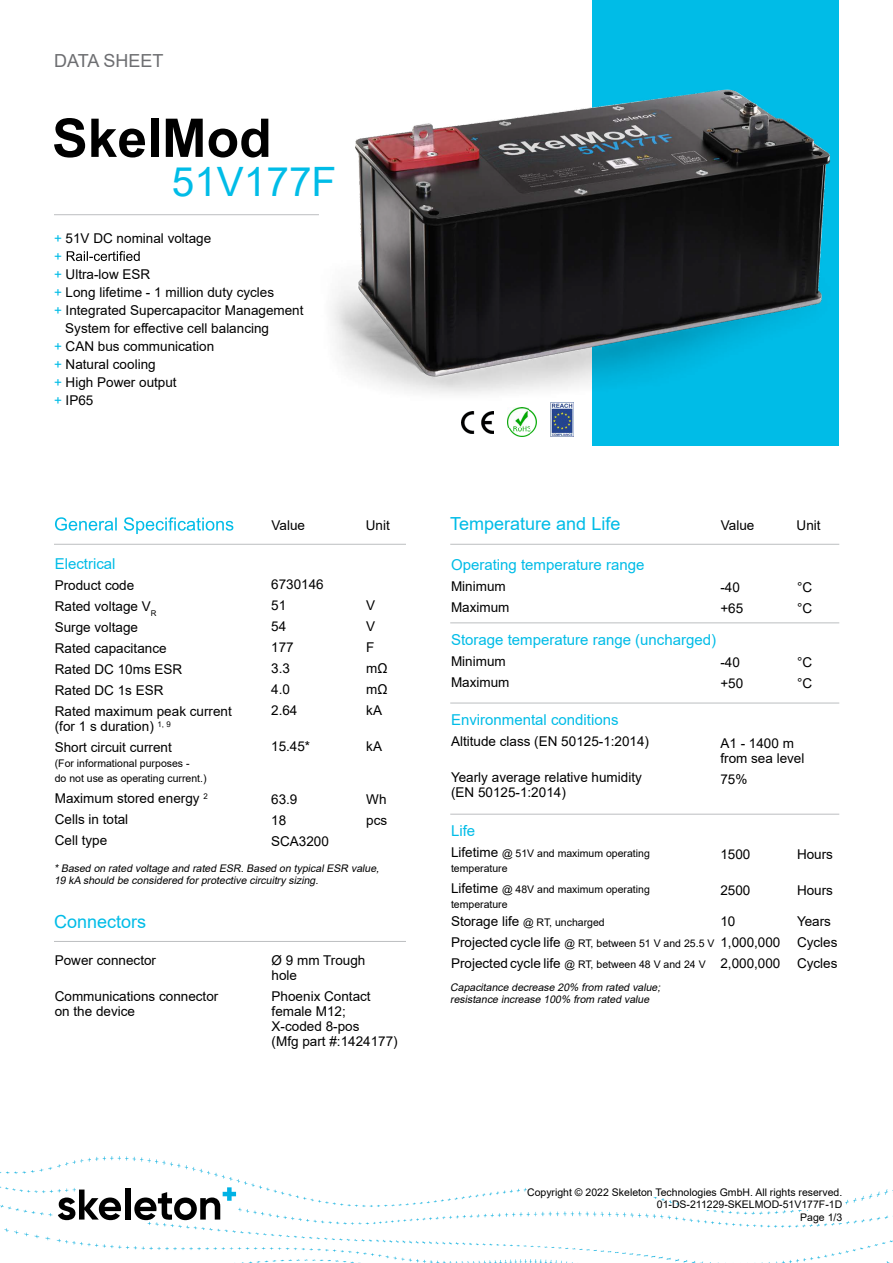
<style>
.page{position:relative;width:893px;height:1263px;background:#fff}
.page>*{position:absolute;margin:0;border:0;box-sizing:border-box;transform-origin:0 0}
.t1{font:700 53.4px "Arial";color:#000}
.t2{font:40.5px "Arial";color:#00bce7}
.t3{font:18px "Arial";color:#00bce7}
.t4{font:18px "Arial";color:#6d6e71}
.t5{font:15px "Arial";color:#00bce7}
.t6{font:13.5px/21px "Arial";color:#000}
.t7{font:13.5px "Arial";color:#00bce7}
.t8{font:10.5px/15px "Arial";color:#000}
.t9{font:italic 10.5px/12px "Arial";color:#000}
.s1{color:#00bce7}
.s2{font-size:13.5px}
</style>
<div class="page">
<img style="left:206px;top:6px;width:633px;height:440px">
<svg style="left:67px;top:251px;width:73px;height:10px"></svg>
<svg style="left:55px;top:517px;width:178px;height:17px"></svg>
<hr style="left:54px;top:544px;width:352px;height:1px;background:#bcbec0">
<hr style="left:450px;top:544px;width:389px;height:1px;background:#bcbec0">
<hr style="left:450px;top:623px;width:389px;height:1px;background:#bcbec0">
<hr style="left:450px;top:703px;width:389px;height:1px;background:#bcbec0">
<hr style="left:54px;top:214px;width:265px;height:1px;background:#bcbec0">
<hr style="left:450px;top:814px;width:389px;height:1px;background:#bcbec0">
<img style="left:462px;top:411px;width:31px;height:22px">
<img style="left:551px;top:402px;width:22px;height:34px">
<hr style="left:54px;top:941px;width:352px;height:1px;background:#bcbec0">
<img style="left:508px;top:408px;width:28px;height:28px">
<img style="left:0;top:1156px;width:893px;height:107px">
<svg style="left:49px;top:1182px;width:190px;height:44px"></svg>
<div style="left:527px;top:1181px;width:315px;height:16px;background:#fff"></div>
<div style="left:681px;top:1201px;width:161px;height:9px;background:#fff"></div>
<div style="left:800px;top:1214px;width:42px;height:9px;background:#fff"></div>
<h3 class="t4" style="left:54px;top:48px;width:111px">DATA SHEET</h3>
<h1 class="t1" style="left:52px;top:100px;width:221px">SkelMod</h1>
<h2 class="t2" style="left:172px;top:154px;width:166px">51V177F</h2>
<p class="t6" style="left:54px;top:228px;width:159px"><span class="s1">+</span> 51V DC nominal voltage</p>
<p class="t7" style="left:54px;top:247px;width:9px">+</p>
<p class="t6" style="left:54px;top:264px;width:98px"><span class="s1">+</span> Ultra-low ESR</p>
<p class="t6" style="left:54px;top:282px;width:222px"><span class="s1">+</span> Long lifetime - 1 million duty cycles</p>
<p class="t6" style="left:54px;top:300px;width:251px"><span class="s1">+</span> Integrated Supercapacitor Management</p>
<p class="t6" style="left:65px;top:318px;width:205px">System for effective cell balancing</p>
<p class="t6" style="left:54px;top:336px;width:162px"><span class="s1">+</span> CAN bus communication</p>
<p class="t6" style="left:54px;top:354px;width:103px"><span class="s1">+</span> Natural cooling</p>
<p class="t6" style="left:54px;top:372px;width:124px"><span class="s1">+</span> High Power output</p>
<p class="t6" style="left:54px;top:390px;width:41px"><span class="s1">+</span> IP65</p>
<p class="t6" style="left:272px;top:515px;width:35px">Value</p>
<p class="t6" style="left:366px;top:515px;width:26px">Unit</p>
<h3 class="t3" style="left:450px;top:512px;width:172px">Temperature and Life</h3>
<p class="t6" style="left:721px;top:515px;width:35px">Value</p>
<p class="t6" style="left:797px;top:515px;width:26px">Unit</p>
<p class="t5" style="left:55px;top:553px;width:62px">Electrical</p>
<p class="t6" style="left:55px;top:575px;width:179px">Product code<br>Rated voltage V<sub>R<br></sub>Surge voltage<br>Rated capacitance<br>Rated DC 10ms ESR<br>Rated DC 1s ESR<br>Rated maximum peak current</p>
<p class="t6" style="left:55px;top:716px;width:119px">(for 1 s duration) <sup>1,</sup> <sup>9<br></sup>Short circuit current</p>
<p class="t8" style="left:55px;top:756px;width:153px">(For informational purposes -<br>do not use as operating current.)</p>
<p class="t6" style="left:55px;top:788px;width:154px">Maximum stored energy <sup>2<br></sup>Cells in total<br>Cell type</p>
<p class="t6" style="left:271px;top:574px;width:54px">6730146<br>51<br>54<br>177<br>3.3<br>4.0<br>2.64</p>
<p class="t6" style="left:271px;top:736px;width:41px">15.45*</p>
<p class="t6" style="left:271px;top:788px;width:59px">63.9<br>18<br>SCA3200</p>
<p class="t6" style="left:366px;top:595px;width:23px">V<br>V<br>F mΩ mΩ kA</p>
<p class="t6" style="left:366px;top:736px;width:17px">kA</p>
<p class="t6" style="left:366px;top:788px;width:23px">Wh pcs</p>
<p class="t9" style="left:54px;top:863px;width:329px">*Based on rated voltage and rated ESR.Based on typicalESR value,<br>19 kA should be considered forprotective circuitry sizing.</p>
<h3 class="t3" style="left:54px;top:909px;width:94px">Connectors</h3>
<p class="t6" style="left:55px;top:950px;width:103px">Power connector</p>
<p class="t6" style="left:55px;top:989px;width:165px;line-height:15px">Communications connector on the device</p>
<p class="t6" style="left:272px;top:953px;width:95px;line-height:15px">Ø 9 mm Trough hole</p>
<p class="t6" style="left:272px;top:989px;width:128px;line-height:15px">Phoenix Contact female M12;<br>X-coded 8-pos<br>(Mfg part #:1424177)</p>
<p class="t5" style="left:451px;top:554px;width:195px">Operating temperature range</p>
<p class="t6" style="left:451px;top:575px;width:60px">Minimum<br>Maximum</p>
<p class="t5" style="left:451px;top:629px;width:266px">Storage temperature range (uncharged)</p>
<p class="t6" style="left:451px;top:651px;width:60px">Minimum<br>Maximum</p>
<p class="t5" style="left:451px;top:710px;width:169px">Environmental conditions</p>
<p class="t6" style="left:451px;top:731px;width:200px">Altitude class (EN 50125-1:2014)</p>
<p class="t6" style="left:451px;top:770px;width:192px;line-height:15px">Yearly average relative humidity (EN 50125-1:2014)</p>
<p class="t6" style="left:797px;top:577px;width:17px">°C °C</p>
<p class="t6" style="left:720px;top:577px;width:24px">-40 +65</p>
<p class="t6" style="left:797px;top:652px;width:17px">°C °C</p>
<p class="t6" style="left:720px;top:652px;width:24px">-40 +50</p>
<p class="t6" style="left:720px;top:735px;width:86px;line-height:15px">A1 - 1400 m from sea level</p>
<p class="t6" style="left:720px;top:768px;width:29px">75%</p>
<p class="t5" style="left:451px;top:821px;width:26px">Life</p>
<p class="t8" style="left:451px;top:846px;width:200px"><span class="s2">Lifetime</span> @ 51V and maximum operating temperature</p>
<p class="t8" style="left:451px;top:882px;width:200px"><span class="s2">Lifetime</span> @ 48V and maximum operating temperature</p>
<p class="t6" style="left:720px;top:843px;width:32px">1500</p>
<p class="t6" style="left:720px;top:879px;width:32px">2500</p>
<p class="t8" style="left:451px;top:912px;width:265px;line-height:21px"><span class="s2">Storage life</span> @ RT, uncharged<br><span class="s2">Projected cycle life</span> @ RT, between 51 V and 25.5 V<br><span class="s2">Projected cycle life</span> @ RT, between 48 V and 24 V</p>
<p class="t6" style="left:720px;top:911px;width:62px">10<br>1,000,000<br>2,000,000</p>
<p class="t9" style="left:450px;top:981px;width:214px">Capacitance decrease 20% from rated value; resistance increase 100% from rated value</p>
<p class="t6" style="left:797px;top:843px;width:38px">Hours</p>
<p class="t6" style="left:797px;top:879px;width:38px">Hours</p>
<p class="t6" style="left:797px;top:911px;width:42px">Years<br>Cycles<br>Cycles</p>
<p class="t8" style="left:527px;top:1186px;width:317px;line-height:12.6px;text-align:right">Copyright © 2022 Skeleton Technologies GmbH. All rights reserved.<br>01-DS-211229-SKELMOD-51V177F-1D<br>Page 1/3</p>
</div>
